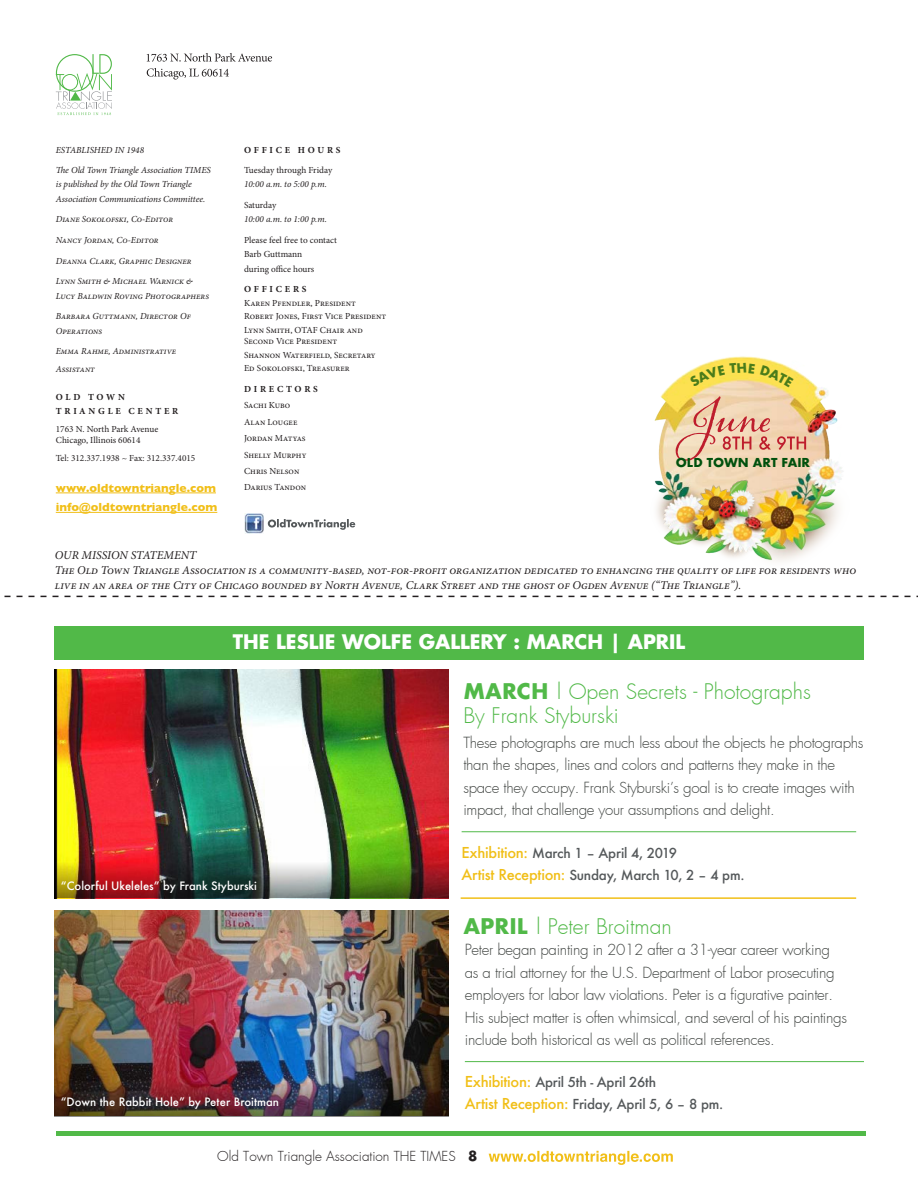
<style>
.page{position:relative;width:918px;height:1188px;background:#fff}
.page>*{position:absolute;margin:0;border:0;box-sizing:border-box;transform-origin:0 0}
.t1{font:300 21px "Futura";color:#51b948}
.t2{font:700 19.5px "Futura Std";color:#fff}
.t3{font:300 15px/22.5px "Futura";letter-spacing:-.02em;color:#434744}
.t4{font:300 13.5px "Futura";color:#231f20}
.t5{font:500 13.35px "Futura";letter-spacing:-.02em;color:#54585a}
.t6{font:italic 12px/15px "Minion Pro";color:#231f20}
.t7{font:700 12px/19.5px "Gill Sans";color:#f1bf18}
.t8{font:700 12px "Futura";color:#00510e}
.t9{font:500 11.25px "Futura";color:#fff}
.t10{font:9.3px/14.2px "Minion Pro";color:#231f20}
.t11{font:italic 9.3px/14.2px "Minion Pro";color:#231f20}
.t12{font:700 9.3px/14.2px "Minion Pro";letter-spacing:.3em;color:#231f20}
.s1{font-style:italic}
.s2{font-style:normal}
.s3{font-weight:700}
.s4{font-size:14.7px;color:#f1bf18}
.s5{font-family:"Futura Std";font-weight:700}
</style>
<div class="page">
<div style="left:54px;top:627px;width:810px;height:33px;background:#51b948"></div>
<div style="left:56px;top:1131px;width:810px;height:5px;background:#51b948"></div>
<svg style="left:147px;top:68px;width:82px;height:12px"></svg>
<svg style="left:147px;top:53px;width:125px;height:9px"></svg>
<svg style="left:4px;top:596px;width:914px;height:1px"></svg>
<hr style="left:56px;top:493px;width:160px;height:1px;background:#f1bf18">
<hr style="left:56px;top:512px;width:161px;height:1px;background:#f1bf18">
<img style="left:244px;top:513px;width:19px;height:20px">
<svg style="left:268px;top:519px;width:87px;height:11px"></svg>
<svg style="left:489px;top:1151px;width:184px;height:14px"></svg>
<img style="left:54px;top:669px;width:395px;height:229px">
<img style="left:54px;top:911px;width:395px;height:205px">
<hr style="left:462px;top:831px;width:394px;height:1px;background:#51b948">
<hr style="left:461px;top:897px;width:395px;height:2px;background:#f1bf18">
<hr style="left:465px;top:1061px;width:399px;height:1px;background:#51b948">
<img style="left:54px;top:766px;width:394px;height:132px">
<img style="left:54px;top:985px;width:394px;height:131px">
<img style="left:654px;top:356px;width:189px;height:206px">
<svg style="left:56px;top:54px;width:56px;height:61px"></svg>
<svg style="left:676px;top:396px;width:130px;height:65px;background:#eabf9c"></svg>
<img style="left:695px;top:476px;width:93px;height:57px">
<svg style="left:689px;top:363px;width:105px;height:24px;background:#fae165"></svg>
<p class="t11" style="left:56px;top:142px;width:90px">ESTABLISHED IN 1948</p>
<p class="t11" style="left:56px;top:163px;width:157px">The Old Town Triangle Association TIMES is published by the Old Town Triangle<br>Association Communications Committee.</p>
<p class="t11" style="left:56px;top:212px;width:119px">Diane Sokolofski, Co-Editor</p>
<p class="t11" style="left:56px;top:233px;width:104px">Nancy Jordan, Co-Editor</p>
<p class="t11" style="left:56px;top:254px;width:137px">Deanna Clark, Graphic Designer</p>
<p class="t11" style="left:56px;top:274px;width:155px">Lynn Smith &amp; Michael Warnick &amp;<br>Lucy Baldwin Roving Photographers</p>
<p class="t11" style="left:56px;top:309px;width:137px">Barbara Guttmann, Director Of<br>Operations</p>
<p class="t11" style="left:56px;top:344px;width:122px">Emma Rahme, Administrative</p>
<p class="t11" style="left:56px;top:362px;width:41px">Assistant</p>
<p class="t12" style="left:56px;top:390px;width:124px">OLD TOWN<br>TRIANGLE CENTER</p>
<p class="t10" style="left:56px;top:423px;width:104px;line-height:11.4px">1763 N. North Park Avenue<br>Chicago, Illinois 60614</p>
<p class="t10" style="left:56px;top:451px;width:141px">Tel: 312.337.1938 ~ Fax: 312.337.4015</p>
<p class="t7" style="left:56px;top:478px;width:163px">www.oldtowntriangle.com info@oldtowntriangle.com</p>
<p class="t12" style="left:244px;top:142px;width:98px">OFFICE HOURS</p>
<p class="t10" style="left:244px;top:163px;width:90px">Tuesday through Friday<br><span class="s1">10:00 a.m. to 5:00 p.m.</span></p>
<p class="t11" style="left:244px;top:198px;width:84px"><span class="s2">Saturday<br></span>10:00 a.m. to 1:00 p.m.</p>
<p class="t10" style="left:244px;top:233px;width:94px">Please feel free to contact<br>Barb Guttmann<br>during office hours</p>
<p class="t12" style="left:244px;top:282px;width:64px">OFFICERS</p>
<p class="t10" style="left:244px;top:296px;width:113px">Karen Pfendler, President</p>
<p class="t10" style="left:244px;top:309px;width:144px">Robert Jones, First Vice President</p>
<p class="t10" style="left:244px;top:324px;width:120px;line-height:11.4px">Lynn Smith, OTAF Chair and<br>Second Vice President</p>
<p class="t10" style="left:244px;top:348px;width:133px">Shannon Waterfield, Secretary</p>
<p class="t10" style="left:244px;top:361px;width:107px">Ed Sokolofski, Treasurer</p>
<p class="t12" style="left:244px;top:382px;width:75px">DIRECTORS</p>
<p class="t10" style="left:244px;top:398px;width:48px">Sachi Kubo</p>
<p class="t10" style="left:244px;top:415px;width:55px">Alan Lougee</p>
<p class="t10" style="left:244px;top:431px;width:63px">Jordan Matyas</p>
<p class="t10" style="left:244px;top:447px;width:64px">Shelly Murphy</p>
<p class="t10" style="left:244px;top:464px;width:57px">Chris Nelson</p>
<p class="t10" style="left:244px;top:480px;width:64px">Darius Tandon</p>
<p class="t8" style="left:676px;top:454px;width:136px">OLD TOWN ART FAIR</p>
<p class="t6" style="left:55px;top:547px;width:803px">OUR MISSION STATEMENT<br>The Old Town Triangle Association is a community-based, not-for-profit organization dedicated to enhancing the quality of life for residents who live in an area of the City of Chicago bounded by North Avenue, Clark Street and the ghost of Ogden Avenue (“The Triangle”).</p>
<p class="t2" style="left:233px;top:629px;width:454px">THE LESLIE WOLFE GALLERY : MARCH | APRIL</p>
<p class="t1" style="left:463px;top:678px;width:349px"><span class="s3">MARCH</span> | Open Secrets - Photographs</p>
<p class="t1" style="left:463px;top:702px;width:157px">By Frank Styburski</p>
<p class="t9" style="left:61px;top:878px;width:198px">“Colorful Ukeleles” by Frank Styburski</p>
<p class="t9" style="left:61px;top:1094px;width:220px">“Down the Rabbit Hole” by Peter Broitman</p>
<p class="t3" style="left:463px;top:731px;width:402px">These photographs are much less about the objects he photographs than the shapes, lines and colors and patterns they make in the space they occupy. Frank Styburski’s goal is to create images with impact, that challenge your assumptions and delight.</p>
<p class="t5" style="left:462px;top:843px;width:217px"><span class="s4">Exhibition:</span> March 1 – April 4, 2019</p>
<p class="t5" style="left:462px;top:865px;width:284px"><span class="s4">Artist Reception:</span> Sunday, March 10, 2 – 4 pm.</p>
<p class="t1" style="left:463px;top:913px;width:210px"><span class="s3">APRIL</span> | Peter Broitman</p>
<p class="t3" style="left:465px;top:939px;width:384px">Peter began painting in 2012 after a 31-year career working as a trial attorney for the U.S. Department of Labor prosecuting employers for labor law violations. Peter is a figurative painter.<br>His subject matter is often whimsical, and several of his paintings include both historical as well as political references.</p>
<p class="t5" style="left:465px;top:1073px;width:193px"><span class="s4">Exhibition:</span> April 5th - April 26th</p>
<p class="t5" style="left:465px;top:1095px;width:260px"><span class="s4">Artist Reception:</span> Friday, April 5, 6 – 8 pm.</p>
<p class="t4" style="left:217px;top:1148px;width:262px">Old Town Triangle Association THE TIMES <span class="s5">8</span></p>
</div>
